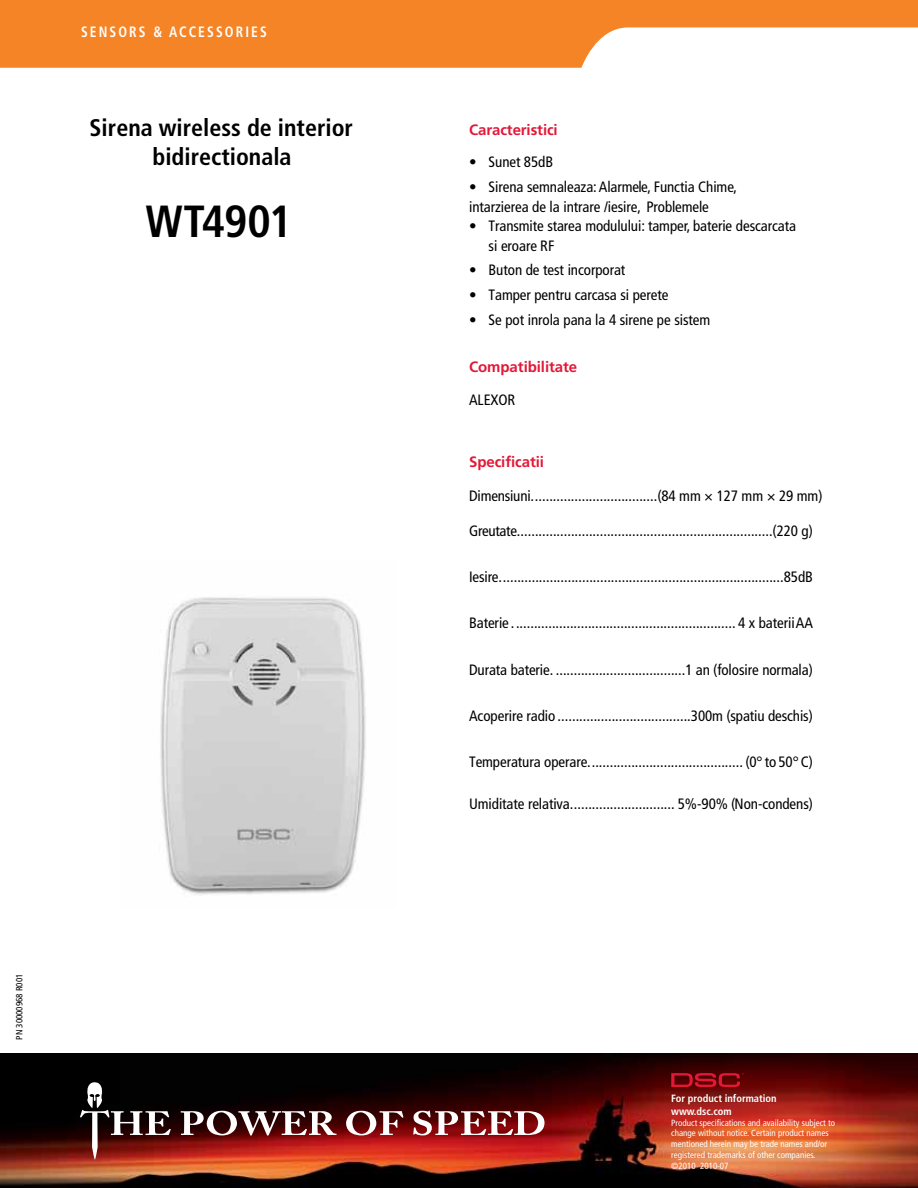
<style>
.page{position:relative;width:918px;height:1188px;background:#fff}
.page>*{position:absolute;margin:0;border:0;box-sizing:border-box;transform-origin:0 0}
.t1{font:700 condensed 45px "Frutiger LT Std";letter-spacing:-.025em;color:#000}
.t2{font:700 condensed 24px/28.8px "Frutiger LT Std";color:#000;text-align:center}
.t3{font:condensed 15px/19.5px "Frutiger LT Std";letter-spacing:-.005em;color:#000}
.t4{font:700 15px "Frutiger LT Std";letter-spacing:-.005em;color:#e31837}
.t5{font:700 condensed 15px "Frutiger LT Std";letter-spacing:.155em;color:#fff;scale:.9 1}
.t6{font:700 condensed 10.5px/12.6px "Frutiger LT Std";color:#fff}
.t7{font:condensed 9px/10.8px "Frutiger LT Std";color:#fff}
.t8{font:condensed 9px "Frutiger LT Std";letter-spacing:-.005em;color:#000}
</style>
<div class="page">
<svg style="left:0;top:0;width:918px;height:68px;fill:#f58427"></svg>
<img style="left:0;top:1053px;width:918px;height:135px">
<svg style="left:671px;top:1073px;width:73px;height:14px"></svg>
<img style="left:160px;top:597px;width:206px;height:299px">
<svg style="left:80px;top:1082px;width:91px;height:78px;background:#502f2d"></svg>
<svg style="left:181px;top:1111px;width:155px;height:25px"></svg>
<svg style="left:346px;top:1111px;width:57px;height:24px"></svg>
<svg style="left:413px;top:1111px;width:131px;height:24px"></svg>
<p class="t5" style="left:81px;top:23px;width:208px">SENSORS &amp; ACCESSORIES</p>
<h2 class="t2" style="left:90px;top:114px;width:265px">Sirena wireless de interior bidirectionala</h2>
<h1 class="t1" style="left:146px;top:195px;width:148px">WT4901</h1>
<p class="t8" style="left:14px;top:1040px;width:67px;rotate:-90deg">PN 30000968 R001</p>
<p class="t4" style="left:469px;top:121px;width:90px">Caracteristici</p>
<p class="t3" style="left:469px;top:152px;width:86px">• Sunet 85dB</p>
<p class="t3" style="left:469px;top:177px;width:269px">• Sirena semnaleaza: Alarmele, Functia Chime, intarzierea de la intrare /iesire, Problemele</p>
<p class="t3" style="left:489px;top:216px;width:309px;text-indent:-20px">• Transmite starea modulului: tamper, baterie descarcata si eroare RF</p>
<p class="t3" style="left:469px;top:261px;width:158px">• Buton de test incorporat</p>
<p class="t3" style="left:469px;top:286px;width:201px">• Tamper pentru carcasa si perete</p>
<p class="t3" style="left:469px;top:310px;width:243px">• Se pot inrola pana la 4 sirene pe sistem</p>
<p class="t4" style="left:469px;top:358px;width:110px">Compatibilitate</p>
<p class="t3" style="left:469px;top:390px;width:48px">ALEXOR</p>
<p class="t4" style="left:469px;top:453px;width:77px">Specificatii</p>
<p class="t3" style="left:469px;top:486px;width:355px">Dimensiuni...................................(84 mm × 127 mm × 29 mm)</p>
<p class="t3" style="left:469px;top:521px;width:345px">Greutate.......................................................................(220 g)</p>
<p class="t3" style="left:469px;top:567px;width:345px">Iesire...............................................................................85dB</p>
<p class="t3" style="left:469px;top:614px;width:345px">Baterie .............................................................. 4 x baterii AA</p>
<p class="t3" style="left:469px;top:660px;width:345px">Durata baterie. ....................................1 an (folosire normala)</p>
<p class="t3" style="left:469px;top:706px;width:345px">Acoperire radio .....................................300m (spatiu deschis)</p>
<p class="t3" style="left:469px;top:752px;width:345px">Temperatura operare........................................... (0° to 50° C)</p>
<p class="t3" style="left:469px;top:794px;width:345px">Umiditate relativa............................. 5%-90% (Non-condens)</p>
<p class="t6" style="left:671px;top:1092px;width:107px">For product information www.dsc.com</p>
<p class="t7" style="left:671px;top:1117px;width:165px">Product specifications and availability subject to change without notice. Certain product names mentioned herein may be trade names and/or registered trademarks of other companies. ©2010 2010-07</p>
</div>
